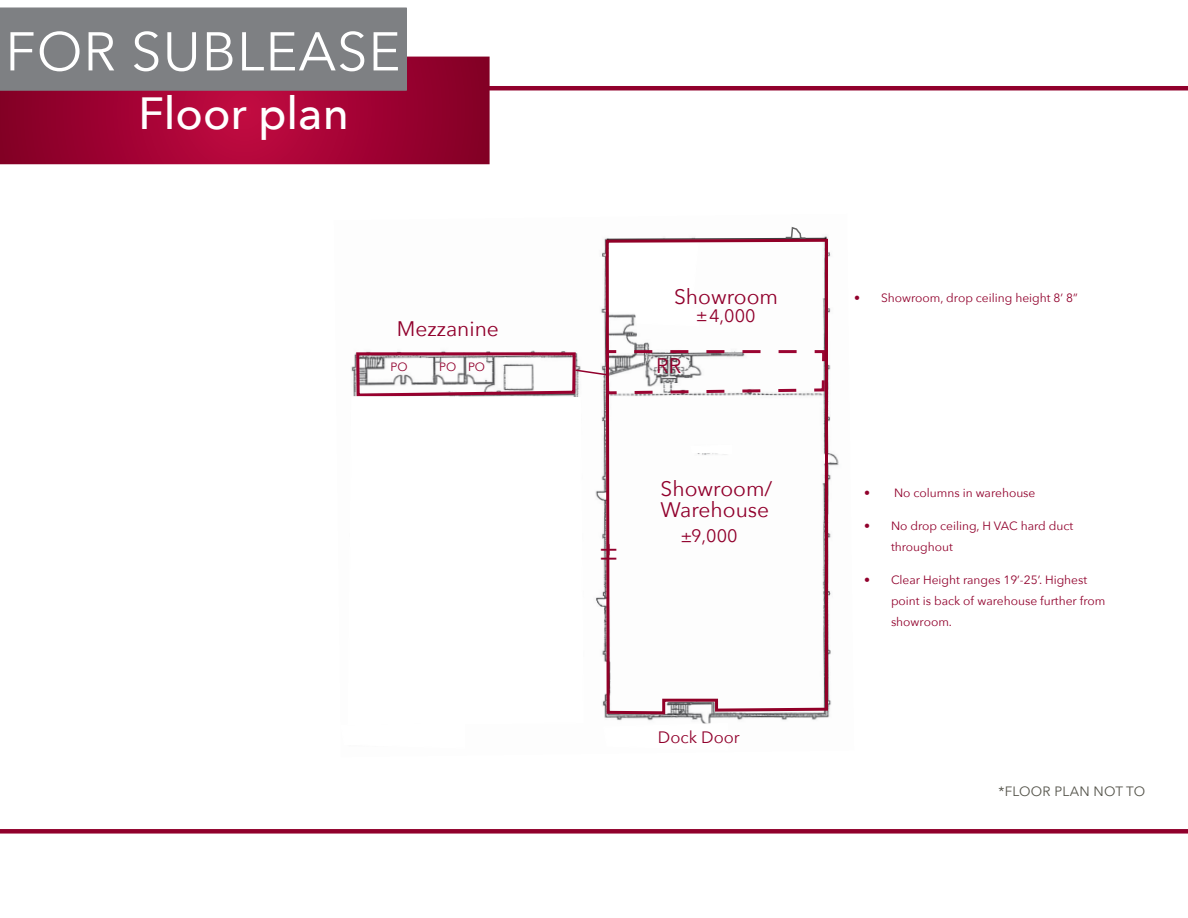
<style>
.page{position:relative;width:1188px;height:918px;background:#fff}
.page>*{position:absolute;margin:0;border:0;box-sizing:border-box;transform-origin:0 0}
.t1{font:54px "Avenir Next";letter-spacing:.015em;color:#fff}
.t2{font:500 45px "Avenir Next";color:#fff}
.t3{font:30px "Avenir Next";color:#91002c}
.t4{font:21px/21px "Avenir Next";color:#91002c}
.t5{font:18px "Avenir Next";color:#91002c}
.t6{font:16.5px "Avenir Next";color:#91002c}
.t7{font:13.5px "Avenir Next";letter-spacing:.015em;color:#54534a}
.t8{font:12px/21px "Avenir Next";color:#91002c}
</style>
<div class="page">
<hr style="left:0;top:86px;width:1188px;height:4px;background:#91002c">
<svg style="left:0;top:57px;width:490px;height:107px;background:#9f0232"></svg>
<div style="left:0;top:8px;width:407px;height:83px;background:#7e8083"></div>
<div style="left:0;top:829px;width:1188px;height:5px;background:#91002c"></div>
<svg style="left:702px;top:722px;width:9px;height:2px"></svg>
<svg style="left:604px;top:252px;width:226px;height:464px"></svg>
<svg style="left:355px;top:227px;width:473px;height:171px"></svg>
<h1 class="t1" style="left:5px;top:6px;width:397px">FOR SUBLEASE</h1>
<h2 class="t2" style="left:138px;top:75px;width:212px">Floor plan</h2>
<h3 class="t4" style="left:397px;top:317px;width:104px">Mezzanine</h3>
<h3 class="t4" style="left:674px;top:286px;width:105px">Showroom</h3>
<h3 class="t5" style="left:696px;top:301px;width:61px">± 4,000</h3>
<p class="t8" style="left:391px;top:356px;width:19px">PO</p>
<p class="t8" style="left:439px;top:356px;width:47px">PO PO</p>
<h3 class="t4" style="left:656px;top:354px;width:27px">RR</h3>
<h3 class="t3" style="left:599px;top:526px;width:21px">±</h3>
<h3 class="t4" style="left:661px;top:477px;width:113px">Showroom/<br>Warehouse</h3>
<h3 class="t5" style="left:680px;top:520px;width:59px">± 9,000</h3>
<h3 class="t6" style="left:658px;top:723px;width:83px">Dock Door</h3>
<p class="t8" style="left:854px;top:287px;width:225px">• Showroom, drop ceiling height 8’ 8”</p>
<p class="t8" style="left:864px;top:482px;width:173px">• No columns in warehouse</p>
<p class="t8" style="left:891px;top:515px;width:184px;text-indent:-27px">• No drop ceiling, H VAC hard duct throughout</p>
<p class="t8" style="left:891px;top:568px;width:216px;text-indent:-27px">• Clear Height ranges 19’-25’. Highest point is back of warehouse further from showroom.</p>
<p class="t7" style="left:998px;top:780px;width:148px">*FLOOR PLAN NOT TO</p>
</div>
